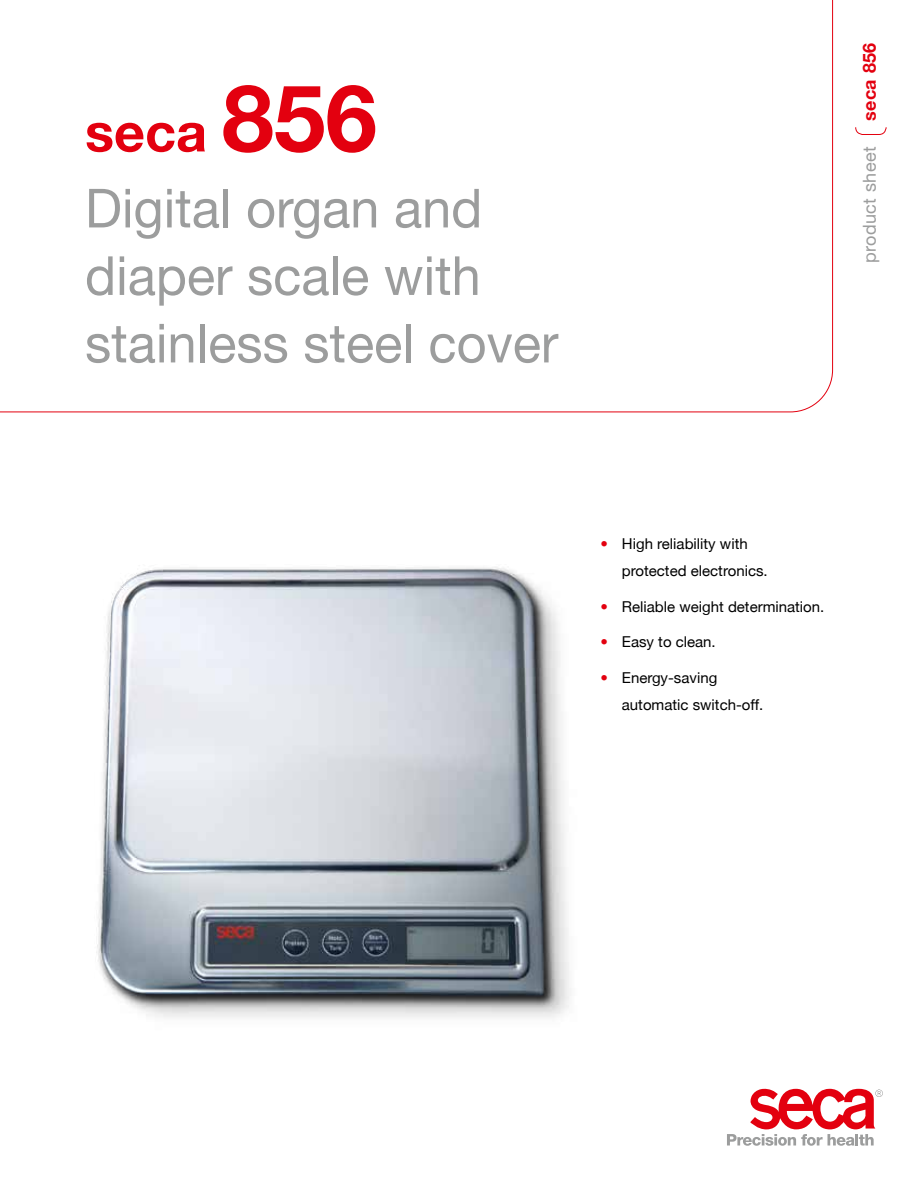
<style>
.page{position:relative;width:918px;height:1188px;background:#fff}
.page>*{position:absolute;margin:0;border:0;box-sizing:border-box;transform-origin:0 0}
.t1{font:54px/76.1px "secaglobal";color:#9c9d9d}
.t2{font:18px "secaglobal";letter-spacing:.025em;color:#9c9d9d}
.t3{font:700 18px "secaglobal";letter-spacing:.025em;color:#e3000f}
.t4{font:15px/27px "secaglobal";color:#000}
.s1{font-weight:700;color:#e3000f}
.s2{font-weight:700;font-size:93px;color:#e3000f}
.s3{color:#e3000f}
</style>
<div class="page">
<svg style="left:855px;top:127px;width:32px;height:8px"></svg>
<svg style="left:0;top:0;width:833px;height:413px"></svg>
<svg style="left:727px;top:1089px;width:156px;height:57px"></svg>
<img style="left:96px;top:567px;width:475px;height:451px">
<h1 class="t1" style="left:85px;top:95px;width:399px"><span class="s1">seca</span> <span class="s2">856<br></span>Digital organ and</h1>
<h1 class="t1" style="left:85px;top:243px;width:475px;line-height:67.5px">diaper scale with stainless steel cover</h1>
<p class="t3" style="left:859px;top:121px;width:80px;rotate:-90deg">seca 856</p>
<p class="t2" style="left:859px;top:263px;width:119px;rotate:-90deg">product sheet</p>
<p class="t4" style="left:622px;top:530px;width:147px;text-indent:-21px"><span class="s3">•</span> High reliability with protected electronics.</p>
<p class="t4" style="left:601px;top:593px;width:225px"><span class="s3">•</span> Reliable weight determination.</p>
<p class="t4" style="left:601px;top:628px;width:117px"><span class="s3">•</span> Easy to clean.</p>
<p class="t4" style="left:622px;top:664px;width:143px;text-indent:-21px"><span class="s3">•</span> Energy-saving automatic switch-off.</p>
</div>
